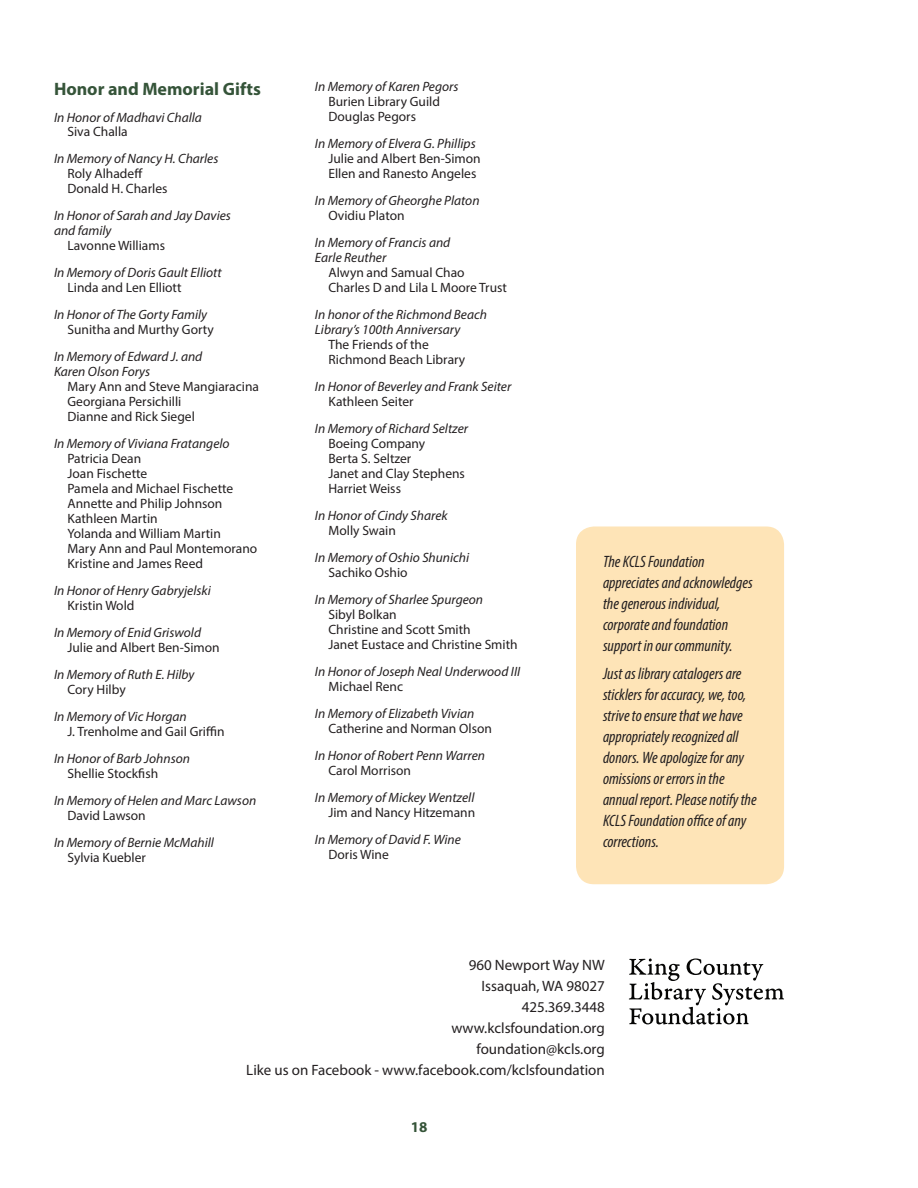
<style>
.page{position:relative;width:918px;height:1188px;background:#fff}
.page>*{position:absolute;margin:0;border:0;box-sizing:border-box;transform-origin:0 0}
.Paragraph_Style_1{font:700 18px "Myriad Pro";color:#355439}
.Report_Text{font:italic condensed 16.5px/21px "Myriad Pro";color:#231f20}
.Report_Text-2{font:15px "Myriad Pro";color:#231f20}
.t1{font:700 15px "Myriad Pro";color:#355439}
.Paragraph_Style_1-2{font:13.5px "Myriad Pro";color:#231f20}
.Paragraph_Style_1-3{font:italic 13.5px/15px "Myriad Pro";color:#231f20}
</style>
<div class="page">
<svg style="left:629px;top:958px;width:155px;height:67px"></svg>
<div style="left:576px;top:526px;width:208px;height:358px;background:#fee4b7;border-radius:18px"></div>
<p class="Paragraph_Style_1" style="left:54px;top:77px;width:208px">Honor and Memorial Gifts</p>
<p class="Paragraph_Style_1-3" style="left:54px;top:109px;width:149px">In Honor of Madhavi Challa</p>
<p class="Paragraph_Style_1-2" style="left:68px;top:124px;width:62px">Siva Challa</p>
<p class="Paragraph_Style_1-3" style="left:54px;top:151px;width:166px">In Memory of Nancy H. Charles</p>
<p class="Paragraph_Style_1-2" style="left:68px;top:166px;width:77px">Roly Alhadeff</p>
<p class="Paragraph_Style_1-2" style="left:68px;top:181px;width:102px">Donald H. Charles</p>
<p class="Paragraph_Style_1-3" style="left:54px;top:208px;width:178px">In Honor of Sarah and Jay Davies and family</p>
<p class="Paragraph_Style_1-2" style="left:68px;top:238px;width:99px">Lavonne Williams</p>
<p class="Paragraph_Style_1-3" style="left:54px;top:265px;width:169px">In Memory of Doris Gault Elliott</p>
<p class="Paragraph_Style_1-2" style="left:68px;top:280px;width:116px">Linda and Len Elliott</p>
<p class="Paragraph_Style_1-3" style="left:54px;top:307px;width:155px">In Honor of The Gorty Family</p>
<p class="Paragraph_Style_1-2" style="left:68px;top:322px;width:148px">Sunitha and Murthy Gorty</p>
<p class="Paragraph_Style_1-3" style="left:54px;top:349px;width:150px">In Memory of Edward J. and</p>
<p class="Paragraph_Style_1-3" style="left:54px;top:364px;width:98px">Karen Olson Forys</p>
<p class="Paragraph_Style_1-2" style="left:68px;top:379px;width:193px">Mary Ann and Steve Mangiaracina</p>
<p class="Paragraph_Style_1-2" style="left:68px;top:394px;width:115px">Georgiana Persichilli</p>
<p class="Paragraph_Style_1-2" style="left:68px;top:409px;width:129px">Dianne and Rick Siegel</p>
<p class="Paragraph_Style_1-3" style="left:54px;top:436px;width:177px">In Memory of Viviana Fratangelo</p>
<p class="Paragraph_Style_1-2" style="left:68px;top:451px;width:75px">Patricia Dean</p>
<p class="Paragraph_Style_1-2" style="left:68px;top:466px;width:81px">Joan Fischette</p>
<p class="Paragraph_Style_1-2" style="left:68px;top:481px;width:167px">Pamela and Michael Fischette</p>
<p class="Paragraph_Style_1-2" style="left:68px;top:496px;width:156px">Annette and Philip Johnson</p>
<p class="Paragraph_Style_1-2" style="left:68px;top:511px;width:92px">Kathleen Martin</p>
<p class="Paragraph_Style_1-2" style="left:68px;top:526px;width:155px">Yolanda and William Martin</p>
<p class="Paragraph_Style_1-2" style="left:68px;top:541px;width:191px">Mary Ann and Paul Montemorano</p>
<p class="Paragraph_Style_1-2" style="left:68px;top:556px;width:137px">Kristine and James Reed</p>
<p class="Paragraph_Style_1-3" style="left:54px;top:583px;width:158px">In Honor of Henry Gabryjelski</p>
<p class="Paragraph_Style_1-2" style="left:68px;top:598px;width:69px">Kristin Wold</p>
<p class="Paragraph_Style_1-3" style="left:54px;top:625px;width:149px">In Memory of Enid Griswold</p>
<p class="Paragraph_Style_1-2" style="left:68px;top:640px;width:154px">Julie and Albert Ben-Simon</p>
<p class="Paragraph_Style_1-3" style="left:54px;top:667px;width:142px">In Memory of Ruth E. Hilby</p>
<p class="Paragraph_Style_1-2" style="left:68px;top:682px;width:60px">Cory Hilby</p>
<p class="Paragraph_Style_1-3" style="left:54px;top:709px;width:134px">In Memory of Vic Horgan</p>
<p class="Paragraph_Style_1-2" style="left:68px;top:724px;width:159px">J. Trenholme and Gail Griffin</p>
<p class="Paragraph_Style_1-3" style="left:54px;top:751px;width:137px">In Honor of Barb Johnson</p>
<p class="Paragraph_Style_1-2" style="left:68px;top:766px;width:92px">Shellie Stockfish</p>
<p class="Paragraph_Style_1-3" style="left:54px;top:793px;width:204px">In Memory of Helen and Marc Lawson</p>
<p class="Paragraph_Style_1-2" style="left:68px;top:808px;width:80px">David Lawson</p>
<p class="Paragraph_Style_1-3" style="left:54px;top:835px;width:162px">In Memory of Bernie McMahill</p>
<p class="Paragraph_Style_1-2" style="left:68px;top:850px;width:80px">Sylvia Kuebler</p>
<p class="Paragraph_Style_1-3" style="left:315px;top:79px;width:145px">In Memory of Karen Pegors</p>
<p class="Paragraph_Style_1-2" style="left:328px;top:93px;width:113px">Burien Library Guild</p>
<p class="Paragraph_Style_1-2" style="left:328px;top:108px;width:89px">Douglas Pegors</p>
<p class="Paragraph_Style_1-3" style="left:315px;top:136px;width:162px">In Memory of Elvera G. Phillips</p>
<p class="Paragraph_Style_1-2" style="left:328px;top:150px;width:154px">Julie and Albert Ben-Simon</p>
<p class="Paragraph_Style_1-2" style="left:328px;top:165px;width:149px">Ellen and Ranesto Angeles</p>
<p class="Paragraph_Style_1-3" style="left:315px;top:193px;width:166px">In Memory of Gheorghe Platon</p>
<p class="Paragraph_Style_1-2" style="left:328px;top:207px;width:78px">Ovidiu Platon</p>
<p class="Paragraph_Style_1-3" style="left:315px;top:235px;width:137px">In Memory of Francis and</p>
<p class="Paragraph_Style_1-3" style="left:315px;top:250px;width:73px">Earle Reuther</p>
<p class="Paragraph_Style_1-2" style="left:328px;top:264px;width:138px">Alwyn and Samual Chao</p>
<p class="Paragraph_Style_1-2" style="left:328px;top:279px;width:180px">Charles D and Lila L Moore Trust</p>
<p class="Paragraph_Style_1-3" style="left:315px;top:307px;width:174px">In honor of the Richmond Beach</p>
<p class="Paragraph_Style_1-3" style="left:315px;top:322px;width:147px">Library’s 100th Anniversary</p>
<p class="Paragraph_Style_1-2" style="left:328px;top:336px;width:102px">The Friends of the</p>
<p class="Paragraph_Style_1-2" style="left:328px;top:351px;width:138px">Richmond Beach Library</p>
<p class="Paragraph_Style_1-3" style="left:315px;top:379px;width:198px">In Honor of Beverley and Frank Seiter</p>
<p class="Paragraph_Style_1-2" style="left:328px;top:393px;width:87px">Kathleen Seiter</p>
<p class="Paragraph_Style_1-3" style="left:315px;top:421px;width:155px">In Memory of Richard Seltzer</p>
<p class="Paragraph_Style_1-2" style="left:328px;top:435px;width:98px">Boeing Company</p>
<p class="Paragraph_Style_1-2" style="left:328px;top:450px;width:84px">Berta S. Seltzer</p>
<p class="Paragraph_Style_1-2" style="left:328px;top:465px;width:138px">Janet and Clay Stephens</p>
<p class="Paragraph_Style_1-2" style="left:328px;top:480px;width:74px">Harriet Weiss</p>
<p class="Paragraph_Style_1-3" style="left:315px;top:508px;width:134px">In Honor of Cindy Sharek</p>
<p class="Paragraph_Style_1-2" style="left:328px;top:522px;width:69px">Molly Swain</p>
<p class="Paragraph_Style_1-3" style="left:315px;top:550px;width:156px">In Memory of Oshio Shunichi</p>
<p class="Paragraph_Style_1-2" style="left:328px;top:564px;width:81px">Sachiko Oshio</p>
<p class="Paragraph_Style_1-3" style="left:315px;top:592px;width:170px">In Memory of Sharlee Spurgeon</p>
<p class="Paragraph_Style_1-2" style="left:328px;top:606px;width:70px">Sibyl Bolkan</p>
<p class="Paragraph_Style_1-2" style="left:328px;top:621px;width:144px">Christine and Scott Smith</p>
<p class="Paragraph_Style_1-2" style="left:328px;top:636px;width:191px">Janet Eustace and Christine Smith</p>
<p class="Paragraph_Style_1-3" style="left:315px;top:664px;width:207px">In Honor of Joseph Neal Underwood III</p>
<p class="Paragraph_Style_1-2" style="left:328px;top:678px;width:76px">Michael Renc</p>
<p class="Paragraph_Style_1-3" style="left:315px;top:706px;width:161px">In Memory of Elizabeth Vivian</p>
<p class="Paragraph_Style_1-2" style="left:328px;top:720px;width:165px">Catherine and Norman Olson</p>
<p class="Paragraph_Style_1-3" style="left:315px;top:748px;width:172px">In Honor of Robert Penn Warren</p>
<p class="Paragraph_Style_1-2" style="left:328px;top:762px;width:84px">Carol Morrison</p>
<p class="Paragraph_Style_1-3" style="left:315px;top:790px;width:161px">In Memory of Mickey Wentzell</p>
<p class="Paragraph_Style_1-2" style="left:328px;top:804px;width:148px">Jim and Nancy Hitzemann</p>
<p class="Paragraph_Style_1-3" style="left:315px;top:832px;width:147px">In Memory of David F. Wine</p>
<p class="Paragraph_Style_1-2" style="left:328px;top:846px;width:62px">Doris Wine</p>
<p class="Report_Text" style="left:603px;top:551px;width:151px">The KCLS Foundation appreciates and acknowledges the generous individual, corporate and foundation support in our community.</p>
<p class="Report_Text" style="left:603px;top:663px;width:155px">Just as library catalogers are sticklers for accuracy, we, too, strive to ensure that we have appropriately recognized all donors. We apologize for any omissions or errors in the annual report. Please notify the<br>KCLS Foundation office of any corrections.</p>
<p class="Report_Text-2" style="left:469px;top:955px;width:138px">960 Newport Way NW</p>
<p class="Report_Text-2" style="left:482px;top:976px;width:125px">Issaquah, WA 98027</p>
<p class="Report_Text-2" style="left:522px;top:997px;width:85px">425.369.3448</p>
<p class="Report_Text-2" style="left:451px;top:1018px;width:155px">www.kclsfoundation.org</p>
<p class="Report_Text-2" style="left:477px;top:1039px;width:130px">foundation@kcls.org</p>
<p class="Report_Text-2" style="left:246px;top:1060px;width:360px">Like us on Facebook - www.facebook.com/kclsfoundation</p>
<p class="t1" style="left:411px;top:1117px;width:18px">18</p>
</div>
